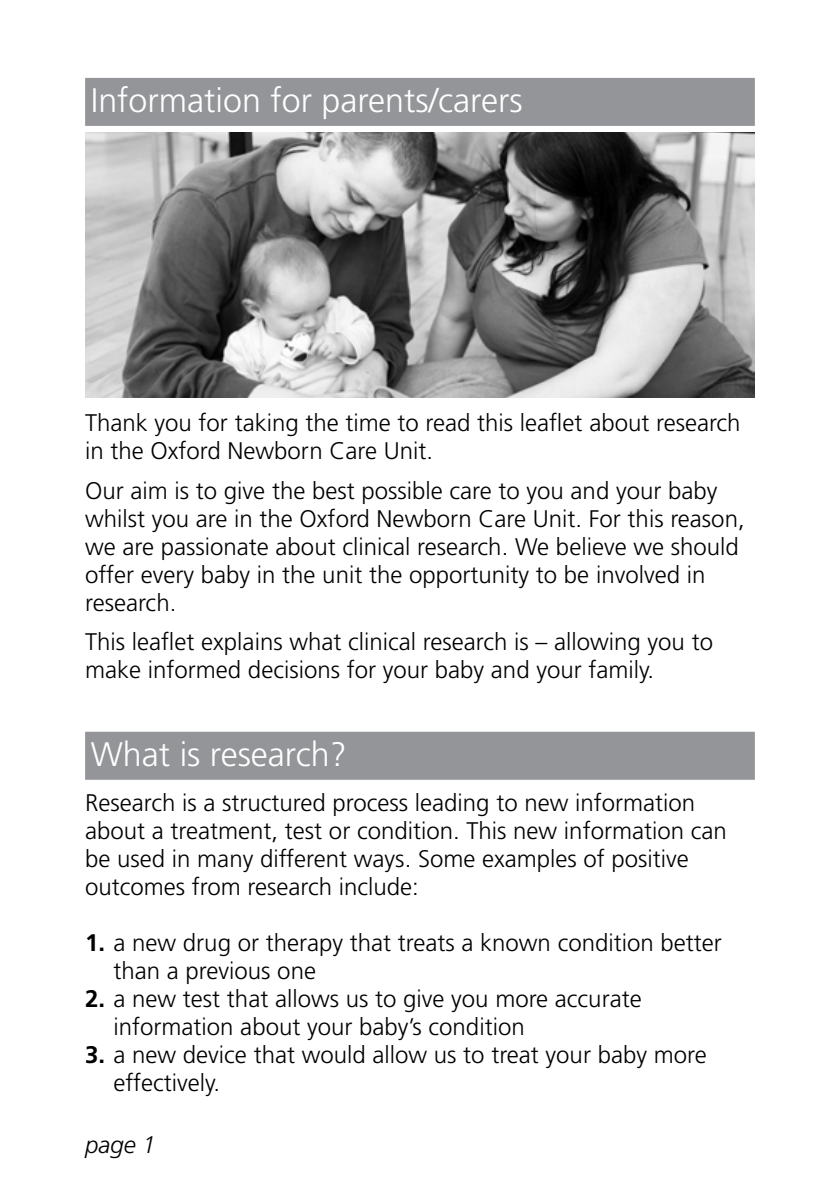
<style>
.page{position:relative;width:840px;height:1191px;background:#fff}
.page>*{position:absolute;margin:0;border:0;box-sizing:border-box;transform-origin:0 0}
.t1{font:300 34px "Frutiger";color:#fff}
.t2{font:300 24px/28px "Frutiger";color:#000}
.t3{font:italic 300 24px "Frutiger";color:#000}
.s1{font-weight:700}
</style>
<div class="page">
<div style="left:85px;top:78px;width:669px;height:48px;background:#939598"></div>
<div style="left:85px;top:732px;width:669px;height:48px;background:#939598"></div>
<img style="left:85px;top:132px;width:669px;height:266px">
<h1 class="t1" style="left:91px;top:81px;width:433px">Information for parents/carers</h1>
<p class="t2" style="left:85px;top:409px;width:656px">Thank you for taking the time to read this leaflet about research in the Oxford Newborn Care Unit.</p>
<p class="t2" style="left:85px;top:476px;width:660px">Our aim is to give the best possible care to you and your baby whilst you are in the Oxford Newborn Care Unit. For this reason, we are passionate about clinical research. We believe we should offer every baby in the unit the opportunity to be involved in research.</p>
<p class="t2" style="left:85px;top:628px;width:629px">This leaflet explains what clinical research is – allowing you to make informed decisions for your baby and your family.</p>
<h1 class="t1" style="left:91px;top:734px;width:257px">What is research?</h1>
<p class="t2" style="left:85px;top:788px;width:642px">Research is a structured process leading to new information about a treatment, test or condition. This new information can be used in many different ways. Some examples of positive outcomes from research include:</p>
<p class="t2" style="left:113px;top:928px;width:609px;text-indent:-28px"><span class="s1">1.</span> a new drug or therapy that treats a known condition better than a previous one</p>
<p class="t2" style="left:113px;top:984px;width:529px;text-indent:-28px"><span class="s1">2.</span> a new test that allows us to give you more accurate information about your baby’s condition</p>
<p class="t2" style="left:113px;top:1040px;width:594px;text-indent:-28px"><span class="s1">3.</span> a new device that would allow us to treat your baby more effectively.</p>
<p class="t3" style="left:85px;top:1131px;width:72px">page 1</p>
</div>
